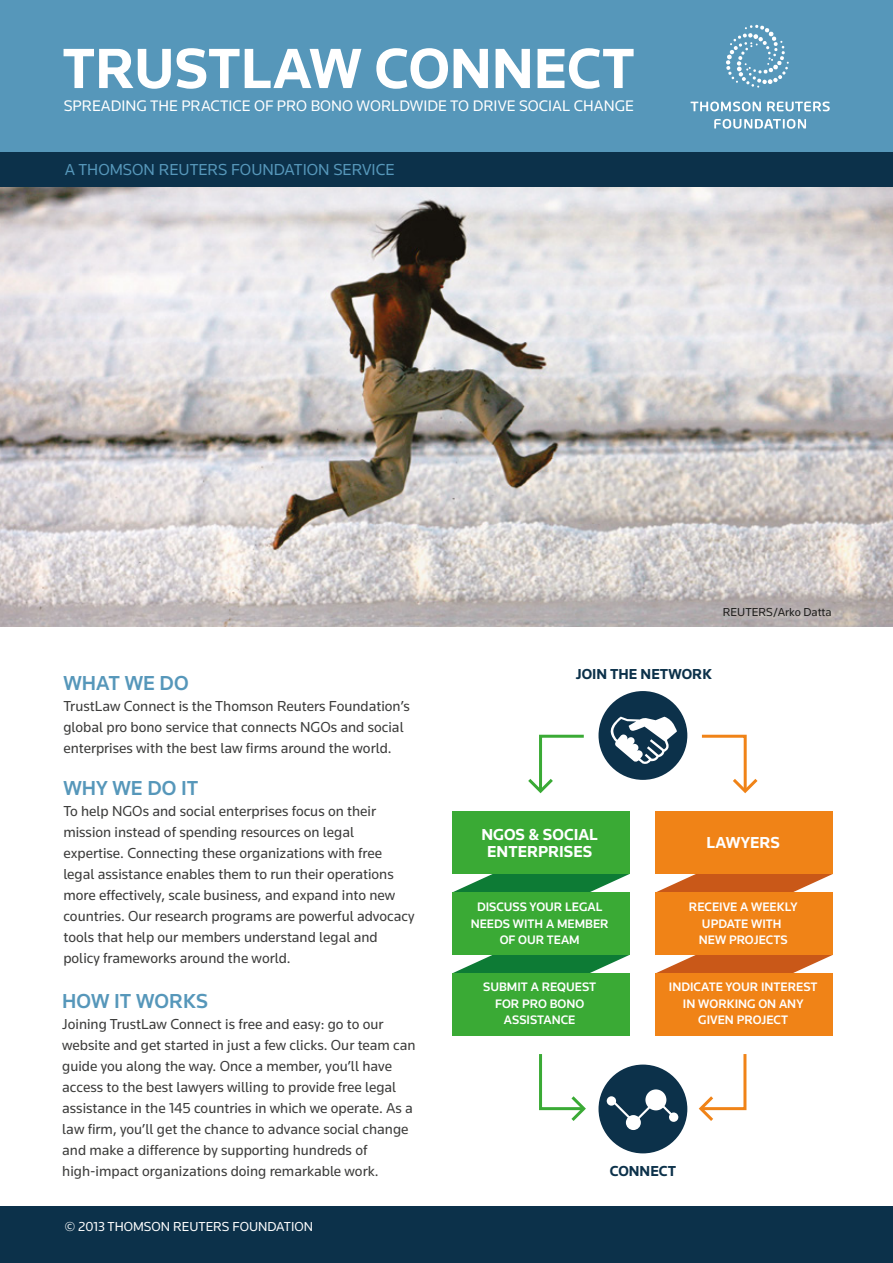
<style>
.page{position:relative;width:893px;height:1263px;background:#fff}
.page>*{position:absolute;margin:0;border:0;box-sizing:border-box;transform-origin:0 0}
.t1{font:700 58.8px "Knowledge";color:#fff}
.t2{font:500 21px "Knowledge";color:#5697ba}
.t3{font:16.5px "Knowledge";color:#5697ba}
.t4{font:700 16.5px/16.5px "Knowledge";color:#fff;text-align:center}
.t5{font:15.9px "Knowledge";color:#fff}
.t6{font:15px/21px "Knowledge";color:#3c3c3b}
.t7{font:700 15px "Knowledge";color:#0c314a}
.t8{font:13.5px "Knowledge";color:#fff}
.t9{font:500 12.75px/16.5px "Knowledge";color:#fff;text-align:center}
.t10{font:12px "Knowledge";color:#1d1d1b}
</style>
<div class="page">
<svg style="left:453px;top:874px;width:176px;height:99px"></svg>
<svg style="left:656px;top:874px;width:177px;height:99px"></svg>
<img style="left:0;top:187px;width:893px;height:440px">
<div style="left:452px;top:892px;width:177px;height:63px;background:#3aaa35"></div>
<div style="left:452px;top:973px;width:177px;height:63px;background:#3aaa35"></div>
<div style="left:452px;top:811px;width:177px;height:63px;background:#3aaa35"></div>
<div style="left:655px;top:892px;width:178px;height:63px;background:#f08317"></div>
<div style="left:655px;top:973px;width:178px;height:63px;background:#f08317"></div>
<div style="left:655px;top:811px;width:178px;height:63px;background:#f08317"></div>
<div style="left:0;top:0;width:893px;height:177px;background:#5697ba"></div>
<div style="left:0;top:152px;width:893px;height:35px;background:#0c314a"></div>
<div style="left:0;top:1206px;width:893px;height:57px;background:#0c314a"></div>
<svg style="left:691px;top:102px;width:139px;height:27px"></svg>
<svg style="left:726px;top:25px;width:63px;height:63px"></svg>
<div style="left:598px;top:691px;width:89px;height:89px;background:#0c314a;border-radius:50%"></div>
<svg style="left:610px;top:717px;width:67px;height:47px"></svg>
<div style="left:598px;top:1064px;width:89px;height:89px;background:#0c314a;border-radius:50%"></div>
<div style="left:607px;top:1096px;width:9px;height:10px;background:#fff;border-radius:50%"></div>
<div style="left:669px;top:1112px;width:9px;height:10px;background:#fff;border-radius:50%"></div>
<div style="left:626px;top:1115px;width:15px;height:15px;background:#fff;border-radius:50%"></div>
<div style="left:645px;top:1089px;width:21px;height:21px;background:#fff;border-radius:50%"></div>
<svg style="left:611px;top:1100px;width:64px;height:23px"></svg>
<svg style="left:539px;top:1054px;width:47px;height:67px"></svg>
<svg style="left:698px;top:1054px;width:49px;height:67px"></svg>
<svg style="left:528px;top:734px;width:56px;height:60px"></svg>
<svg style="left:701px;top:734px;width:57px;height:60px"></svg>
<h1 class="t1" style="left:62px;top:32px;width:574px">TRUSTLAW CONNECT</h1>
<p class="t5" style="left:64px;top:96px;width:572px">SPREADING THE PRACTICE OF PRO BONO WORLDWIDE TO DRIVE SOCIAL CHANGE</p>
<p class="t3" style="left:65px;top:160px;width:331px">A THOMSON REUTERS FOUNDATION SERVICE</p>
<h2 class="t2" style="left:63px;top:670px;width:127px">WHAT WE DO</h2>
<p class="t6" style="left:63px;top:695px;width:348px">TrustLaw Connect is the Thomson Reuters Foundation’s global pro bono service that connects NGOs and social enterprises with the best law firms around the world.</p>
<h2 class="t2" style="left:63px;top:775px;width:137px">WHY WE DO IT</h2>
<p class="t6" style="left:63px;top:801px;width:353px">To help NGOs and social enterprises focus on their mission instead of spending resources on legal expertise. Connecting these organizations with free legal assistance enables them to run their operations more effectively, scale business, and expand into new countries. Our research programs are powerful advocacy tools that help our members understand legal and policy frameworks around the world.</p>
<h2 class="t2" style="left:62px;top:988px;width:147px">HOW IT WORKS</h2>
<p class="t6" style="left:62px;top:1013px;width:355px">Joining TrustLaw Connect is free and easy: go to our website and get started in just a few clicks. Our team can guide you along the way. Once a member, you’ll have access to the best lawyers willing to provide free legal assistance in the 145 countries in which we operate. As a law firm, you’ll get the chance to advance social change and make a difference by supporting hundreds of high-impact organizations doing remarkable work.</p>
<p class="t8" style="left:65px;top:1218px;width:250px">© 2013 THOMSON REUTERS FOUNDATION</p>
<p class="t10" style="left:723px;top:605px;width:110px">REUTERS/Arko Datta</p>
<p class="t7" style="left:576px;top:665px;width:138px">JOIN THE NETWORK</p>
<p class="t4" style="left:481px;top:826px;width:118px">NGOS &amp; SOCIAL<br>ENTERPRISES</p>
<p class="t4" style="left:707px;top:834px;width:75px">LAWYERS</p>
<p class="t9" style="left:471px;top:899px;width:139px">DISCUSS YOUR LEGAL<br>NEEDS WITH A MEMBER<br>OF OUR TEAM</p>
<p class="t9" style="left:483px;top:978px;width:115px">SUBMIT A REQUEST<br>FOR PRO BONO<br>ASSISTANCE</p>
<p class="t9" style="left:689px;top:899px;width:110px">RECEIVE A WEEKLY<br>UPDATE WITH<br>NEW PROJECTS</p>
<p class="t9" style="left:669px;top:978px;width:150px">INDICATE YOUR INTEREST<br>IN WORKING ON ANY<br>GIVEN PROJECT</p>
<p class="t7" style="left:610px;top:1161px;width:68px">CONNECT</p>
</div>
